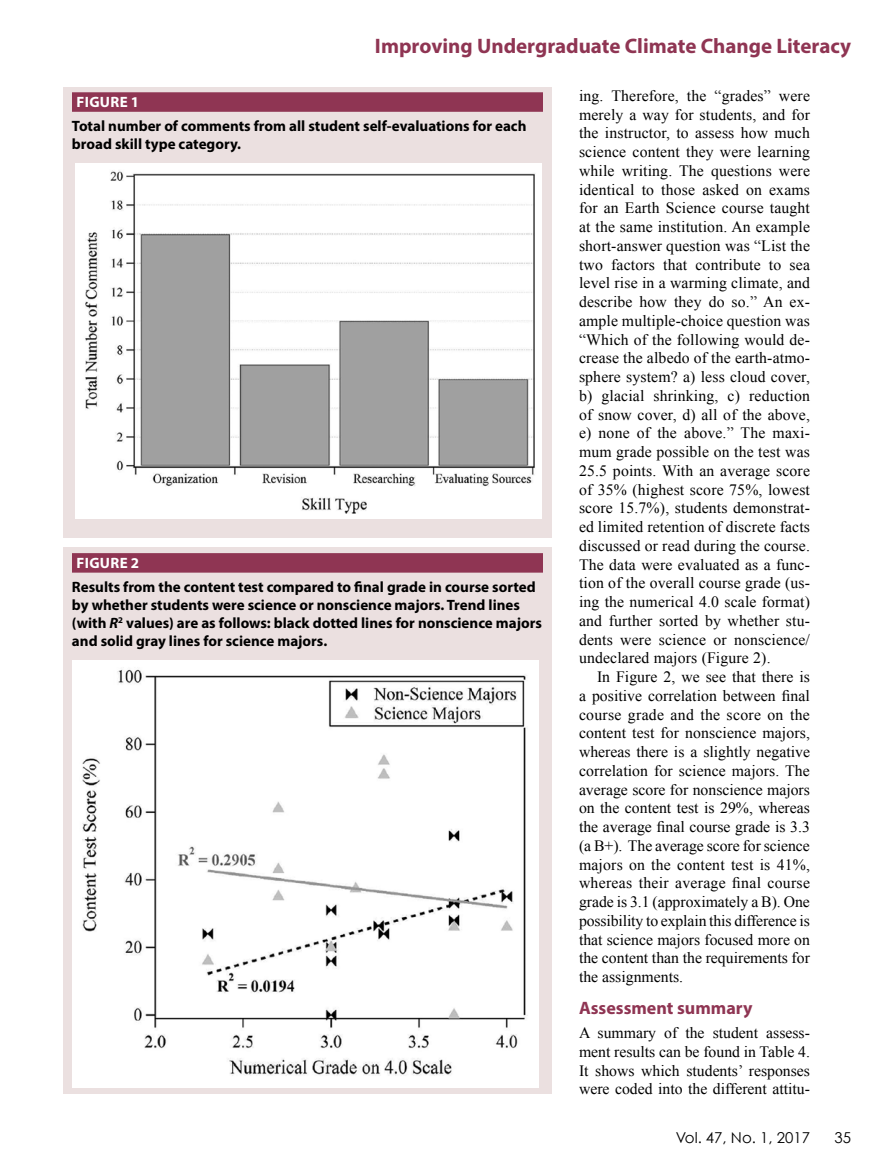
<style>
.page{position:relative;width:891px;height:1175px;background:#fff}
.page>*{position:absolute;margin:0;border:0;box-sizing:border-box;transform-origin:0 0}
.t1{font:700 21px "Myriad Pro";color:#8f3553}
.t2{font:700 18px "Myriad Pro";color:#8f3553}
.t3{font:15.75px/18.8px "Times New Roman";color:#000;text-align:justify}
.t4{font:700 15px/18px "Myriad Pro";color:#000}
.t5{font:15px "Century Gothic";color:#000}
.t6{font:700 15px "Myriad Pro";letter-spacing:.02em;color:#fff}
.s1{font-style:italic}
</style>
<div class="page">
<div style="left:63px;top:87px;width:489px;height:450px;background:#ebe0e0"></div>
<div style="left:72px;top:92px;width:471px;height:20px;background:#8f3553"></div>
<img style="left:75px;top:163px;width:466px;height:356px">
<div style="left:63px;top:548px;width:489px;height:546px;background:#ebe0e0"></div>
<div style="left:72px;top:553px;width:471px;height:19px;background:#8f3553"></div>
<img style="left:72px;top:660px;width:466px;height:427px">
<h1 class="t1" style="left:375px;top:32px;width:478px">Improving Undergraduate Climate Change Literacy</h1>
<p class="t3" style="left:579px;top:86px;width:233px">ing. Therefore, the “grades” were merely a way for students, and for the instructor, to assess how much science content they were learning while writing. The questions were identical to those asked on exams for an Earth Science course taught at the same institution. An example short-answer question was “List the two factors that contribute to sea level rise in a warming climate, and describe how they do so.” An ex&shy;ample multiple-choice question was “Which of the following would de&shy;crease the albedo of the earth-atmo&shy;sphere system? a) less cloud cover, b) glacial shrinking, c) reduction of snow cover, d) all of the above, e) none of the above.” The maxi&shy;mum grade possible on the test was 25.5 points. With an average score of 35% (highest score 75%, lowest score 15.7%), students demonstrat&shy;ed limited retention of discrete facts discussed or read during the course.<br>The data were evaluated as a func&shy;tion of the overall course grade (us&shy;ing the numerical 4.0 scale format) and further sorted by whether stu&shy;dents were science or nonscience/ undeclared majors (Figure 2).</p>
<p class="t3" style="left:579px;top:667px;width:233px;text-indent:18px">In Figure 2, we see that there is a positive correlation between final course grade and the score on the content test for nonscience majors, whereas there is a slightly negative correlation for science majors. The average score for nonscience majors on the content test is 29%, whereas the average final course grade is 3.3 (a B+). The average score for science majors on the content test is 41%, whereas their average final course grade is 3.1 (approximately a B). One possibility to explain this difference is that science majors focused more on the content than the requirements for the assignments.</p>
<p class="t2" style="left:579px;top:996px;width:175px">Assessment summary</p>
<p class="t3" style="left:579px;top:1023px;width:233px">A summary of the student assess&shy;ment results can be found in Table 4.<br>It shows which students’ responses were coded into the different attitu-</p>
<p class="t6" style="left:77px;top:92px;width:64px">FIGURE 1</p>
<p class="t4" style="left:72px;top:117px;width:456px">Total number of comments from all student self-evaluations for each broad skill type category.</p>
<p class="t6" style="left:77px;top:553px;width:64px">FIGURE 2</p>
<p class="t4" style="left:72px;top:577px;width:471px">Results from the content test compared to final grade in course sorted by whether students were science or nonscience majors. Trend lines (with <span class="s1">R</span><sup>2</sup> values) are as follows: black dotted lines for nonscience majors and solid gray lines for science majors.</p>
<p class="t5" style="left:676px;top:1128px;width:136px">Vol. 47, No. 1, 2017</p>
<p class="t5" style="left:835px;top:1128px;width:18px">35</p>
</div>
